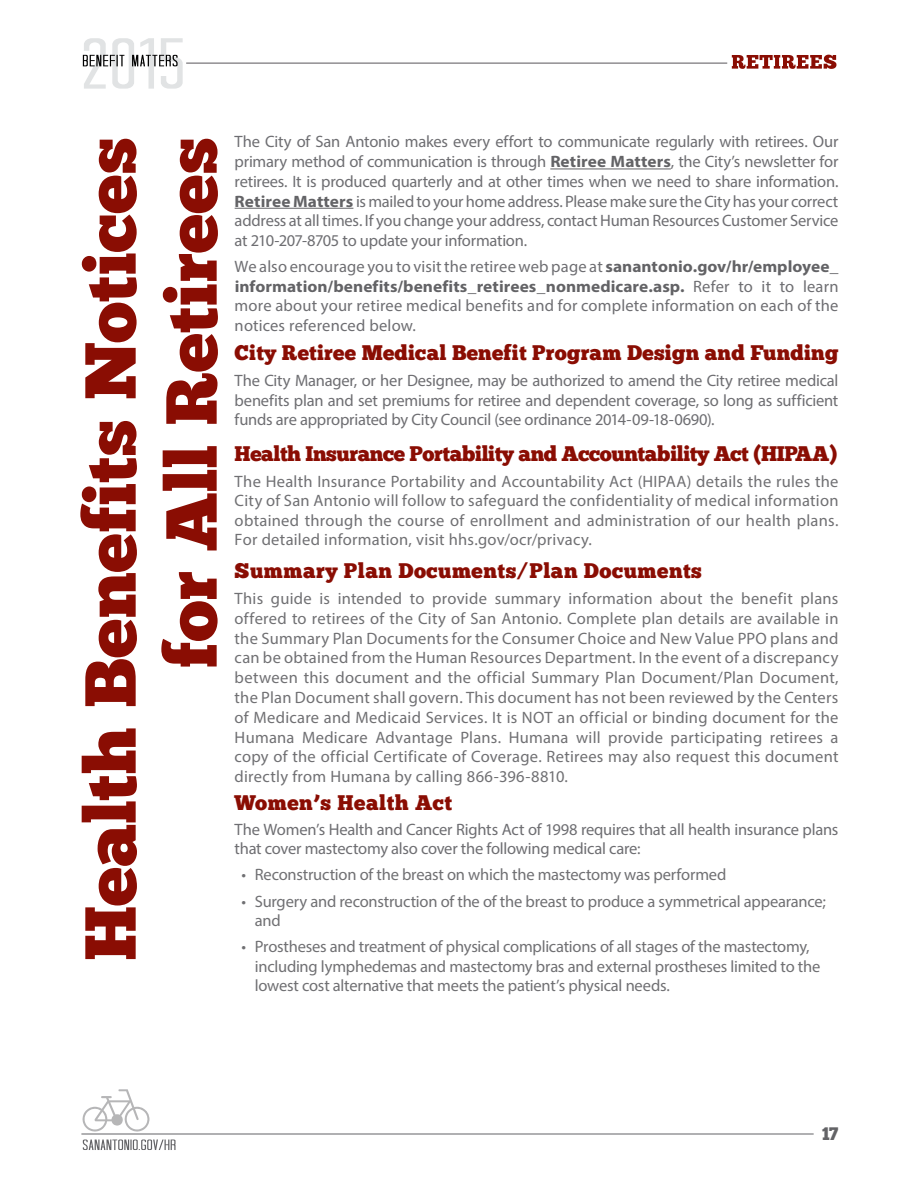
<style>
.page{position:relative;width:918px;height:1188px;background:#fff}
.page>*{position:absolute;margin:0;border:0;box-sizing:border-box;transform-origin:0 0}
.t1{font:21px "Chunk Five Ex";letter-spacing:.01em;color:#8a0d03}
.t2{font:21px "Chunk Five Ex";letter-spacing:-.02em;color:#8a0d03}
.t3{font:18px "Chunk Five Ex";color:#636366;scale:.9 1}
.t4{font:16.5px/19.8px "Myriad Pro";letter-spacing:-.01em;color:#707073;text-align:justify}
.t5{font:16.5px/19.6px "Myriad Pro";letter-spacing:-.015em;color:#6e6e72;text-align:justify}
.s1{font-weight:700;color:#636366}
</style>
<div class="page">
<svg style="left:83px;top:1089px;width:66px;height:43px"></svg>
<svg style="left:83px;top:1140px;width:93px;height:10px"></svg>
<hr style="left:81px;top:1134px;width:733px;height:1px;background:#636366">
<svg style="left:83px;top:38px;width:100px;height:51px"></svg>
<svg style="left:732px;top:55px;width:104px;height:14px"></svg>
<hr style="left:186px;top:63px;width:541px;height:1px;background:#58565a">
<hr style="left:550px;top:169px;width:121px;height:1px;background:#636366">
<hr style="left:235px;top:208px;width:118px;height:1px;background:#636366">
<svg style="left:161px;top:139px;width:57px;height:528px"></svg>
<svg style="left:80px;top:139px;width:57px;height:820px"></svg>
<p class="t5" style="left:235px;top:132px;width:605px">The City of San Antonio makes every effort to communicate regularly with retirees. Our primary method of communication is through <span class="s1">Retiree Matters</span>, the City’s newsletter for retirees. It is produced quarterly and at other times when we need to share information.<br><span class="s1">Retiree Matters</span> is mailed to your home address. Please make sure the City has your correct address at all times. If you change your address, contact Human Resources Customer Service at 210-207-8705 to update your information.</p>
<p class="t5" style="left:235px;top:257px;width:605px">We also encourage you to visit the retiree web page at <span class="s1">sanantonio.gov/hr/employee_ information/benefits/benefits_retirees_nonmedicare.asp.</span> Refer to it to learn more about your retiree medical benefits and for complete information on each of the notices referenced below.</p>
<p class="t1" style="left:235px;top:337px;width:605px">City Retiree Medical Benefit Program Design and Funding</p>
<p class="t5" style="left:235px;top:371px;width:605px">The City Manager, or her Designee, may be authorized to amend the City retiree medical benefits plan and set premiums for retiree and dependent coverage, so long as sufficient funds are appropriated by City Council (see ordinance 2014-09-18-0690).</p>
<p class="t2" style="left:235px;top:438px;width:604px">Health Insurance Portability and Accountability Act (HIPAA)</p>
<p class="t4" style="left:235px;top:471px;width:605px">The Health Insurance Portability and Accountability Act (HIPAA) details the rules the City of San Antonio will follow to safeguard the confidentiality of medical information obtained through the course of enrollment and administration of our health plans.<br>For detailed information, visit hhs.gov/ocr/privacy.</p>
<p class="t1" style="left:235px;top:555px;width:469px">Summary Plan Documents/Plan Documents</p>
<p class="t4" style="left:235px;top:588px;width:605px">This guide is intended to provide summary information about the benefit plans offered to retirees of the City of San Antonio. Complete plan details are available in the Summary Plan Documents for the Consumer Choice and New Value PPO plans and can be obtained from the Human Resources Department. In the event of a discrepancy between this document and the official Summary Plan Document/Plan Document, the Plan Document shall govern. This document has not been reviewed by the Centers of Medicare and Medicaid Services. It is NOT an official or binding document for the Humana Medicare Advantage Plans. Humana will provide participating retirees a copy of the official Certificate of Coverage. Retirees may also request this document directly from Humana by calling 866-396-8810.</p>
<p class="t1" style="left:235px;top:787px;width:219px">Women’s Health Act</p>
<p class="t5" style="left:235px;top:819px;width:605px">The Women’s Health and Cancer Rights Act of 1998 requires that all health insurance plans that cover mastectomy also cover the following medical care:</p>
<p class="t4" style="left:241px;top:865px;width:487px">• Reconstruction of the breast on which the mastectomy was performed</p>
<p class="t4" style="left:255px;top:891px;width:572px;text-indent:-13px">• Surgery and reconstruction of the of the breast to produce a symmetrical appearance; and</p>
<p class="t4" style="left:255px;top:937px;width:567px;text-align:left;text-indent:-13px">• Prostheses and treatment of physical complications of all stages of the mastectomy, including lymphedemas and mastectomy bras and external prostheses limited to the lowest cost alternative that meets the patient’s physical needs.</p>
<p class="t3" style="left:822px;top:1120px;width:20px">17</p>
</div>
